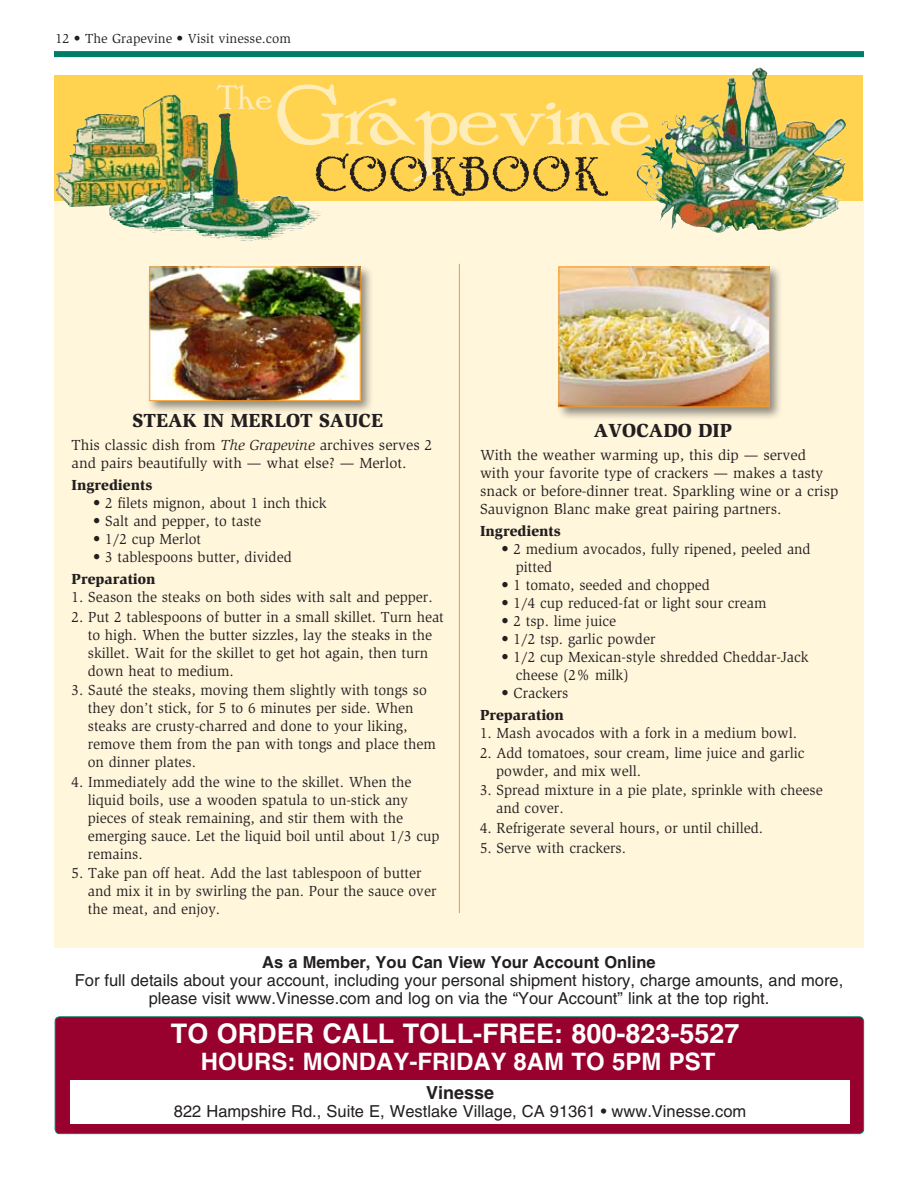
<style>
.page{position:relative;width:918px;height:1188px;background:#fff}
.page>*{position:absolute;margin:0;border:0;box-sizing:border-box;transform-origin:0 0}
.t1{font:90px "P22 Arts And Crafts Hunter";color:#ffedb9}
.t2{font:36px "P22 Arts And Crafts Hunter";color:#ffedb9}
.t3{font:700 27px "Helvetica LT Std";color:#fff}
.t4{font:700 24px "Helvetica LT Std";color:#fff}
.t5{font:900 19.5px "Slimbach Std";color:#231f20}
.t6{font:700 18px "Helvetica LT Std";color:#231f20}
.t7{font:16.5px/18.1px "Helvetica LT Std";color:#231f20;text-align:center}
.t8{font:700 16.5px "Helvetica LT Std";color:#231f20}
.t9{font:15px/18px "Slimbach Std";color:#231f20}
.t10{font:900 15px "Slimbach Std";color:#231f20}
.t11{font:13.5px "Slimbach Std";color:#231f20}
.s1{font-style:italic}
</style>
<div class="page">
<div style="left:54px;top:51px;width:810px;height:6px;background:#007d68"></div>
<div style="left:54px;top:182px;width:810px;height:766px;background:#fff6dc"></div>
<img style="left:54px;top:75px;width:808px;height:126px">
<svg style="left:316px;top:153px;width:292px;height:43px;background:#d0ab44"></svg>
<img style="left:82px;top:94px;width:92px;height:34px">
<img style="left:725px;top:68px;width:34px;height:77px">
<div style="left:55px;top:1017px;width:809px;height:117px;background:#98002e;border-radius:4px"></div>
<div style="left:55px;top:1016px;width:809px;height:118px;border:1px solid #007d68;border-radius:4px"></div>
<div style="left:70px;top:1080px;width:780px;height:43px;background:#fff"></div>
<hr style="left:459px;top:264px;width:1px;height:649px;background:#f8981d">
<div style="left:556px;top:264px;width:227px;height:156px;background:#231f20;opacity:.5"></div>
<img style="left:561px;top:269px;width:207px;height:136px">
<div style="left:559px;top:267px;width:211px;height:140px;border:1px solid #f8981d"></div>
<div style="left:147px;top:264px;width:227px;height:151px;background:#231f20;opacity:.5"></div>
<img style="left:151px;top:269px;width:208px;height:130px">
<div style="left:149px;top:267px;width:212px;height:134px;border:1px solid #f8981d"></div>
<p class="t11" style="left:56px;top:31px;width:237px">12 • The Grapevine • Visit vinesse.com</p>
<h2 class="t2" style="left:217px;top:78px;width:57px">The</h2>
<h1 class="t1" style="left:275px;top:65px;width:377px">Grapevine</h1>
<h3 class="t5" style="left:133px;top:408px;width:130px">STEAK IN MERL</h3>
<h3 class="t5" style="left:286px;top:408px;width:97px">OT SAUCE</h3>
<p class="t9" style="left:72px;top:436px;width:362px">This classic dish from <span class="s1">The Grapevine</span> archives serves 2 and pairs beautifully with — what else? — Merlot.</p>
<p class="t10" style="left:72px;top:476px;width:82px">Ingredients</p>
<p class="t9" style="left:93px;top:494px;width:235px">• 2 filets mignon, about 1 inch thick</p>
<p class="t9" style="left:93px;top:512px;width:169px">• Salt and pepper, to taste</p>
<p class="t9" style="left:93px;top:530px;width:109px">• 1/2 cup Merlot</p>
<p class="t9" style="left:93px;top:548px;width:200px">• 3 tablespoons butter, divided</p>
<p class="t10" style="left:72px;top:570px;width:86px">Preparation</p>
<p class="t9" style="left:72px;top:588px;width:363px">1. Season the steaks on both sides with salt and pepper.</p>
<p class="t9" style="left:88px;top:608px;width:358px;text-indent:-16px">2. Put 2 tablespoons of butter in a small skillet. Turn heat to high. When the butter sizzles, lay the steaks in the skillet. Wait for the skillet to get hot again, then turn down heat to medium.</p>
<p class="t9" style="left:88px;top:681px;width:349px;text-indent:-16px">3. Sauté the steaks, moving them slightly with tongs so they don’t stick, for 5 to 6 minutes per side. When steaks are crusty-charred and done to your liking, remove them from the pan with tongs and place them on dinner plates.</p>
<p class="t9" style="left:88px;top:773px;width:353px;text-indent:-16px">4. Immediately add the wine to the skillet. When the liquid boils, use a wooden spatula to un-stick any pieces of steak remaining, and stir them with the emerging sauce. Let the liquid boil until about 1/3 cup remains.</p>
<p class="t9" style="left:88px;top:865px;width:350px;text-indent:-16px">5. Take pan off heat. Add the last tablespoon of butter and mix it in by swirling the pan. Pour the sauce over the meat, and enjoy.</p>
<h3 class="t5" style="left:594px;top:418px;width:140px">AVOCADO DIP</h3>
<p class="t9" style="left:480px;top:446px;width:360px">With the weather warming up, this dip — served with your favorite type of crackers — makes a tasty snack or before-dinner treat. Sparkling wine or a crisp Sauvignon Blanc make great pairing partners.</p>
<p class="t10" style="left:480px;top:522px;width:82px">Ingredients</p>
<p class="t9" style="left:516px;top:540px;width:296px;text-indent:-14px">• 2 medium avocados, fully ripened, peeled and pitted</p>
<p class="t9" style="left:502px;top:576px;width:210px">• 1 tomato, seeded and chopped</p>
<p class="t9" style="left:502px;top:594px;width:266px">• 1/4 cup reduced-fat or light sour cream</p>
<p class="t9" style="left:502px;top:612px;width:116px">• 2 tsp. lime juice</p>
<p class="t9" style="left:502px;top:630px;width:155px">• 1/2 tsp. garlic powder</p>
<p class="t9" style="left:516px;top:648px;width:294px;text-indent:-14px">• 1/2 cup Mexican-style shredded Cheddar-Jack cheese (2% milk)</p>
<p class="t9" style="left:502px;top:684px;width:68px">• Crackers</p>
<p class="t10" style="left:480px;top:706px;width:86px">Preparation</p>
<p class="t9" style="left:480px;top:724px;width:319px">1. Mash avocados with a fork in a medium bowl.</p>
<p class="t9" style="left:496px;top:744px;width:310px;text-indent:-16px">2. Add tomatoes, sour cream, lime juice and garlic powder, and mix well.</p>
<p class="t9" style="left:496px;top:781px;width:328px;text-indent:-16px">3. Spread mixture in a pie plate, sprinkle with cheese and cover.</p>
<p class="t9" style="left:480px;top:819px;width:285px">4. Refrigerate several hours, or until chilled.</p>
<p class="t9" style="left:480px;top:839px;width:148px">5. Serve with crackers.</p>
<p class="t8" style="left:262px;top:952px;width:395px">As a Member, You Can View Your Account Online</p>
<p class="t7" style="left:75px;top:971px;width:770px">For full details about your account, including your personal shipment history, charge amounts, and more, please visit www.Vinesse.com and log on via the “Your Account” link at the top right.</p>
<h3 class="t3" style="left:171px;top:1017px;width:67px">TO ORD</h3>
<h3 class="t3" style="left:277px;top:1017px;width:65px">ER CALL</h3>
<h3 class="t3" style="left:403px;top:1017px;width:19px">TOLL</h3>
<h3 class="t3" style="left:473px;top:1017px;width:268px">-FREE: 800-823-5527</h3>
<h3 class="t4" style="left:201px;top:1047px;width:18px">HOURS</h3>
<h3 class="t4" style="left:288px;top:1047px;width:34px">: MONDAY</h3>
<h3 class="t4" style="left:410px;top:1047px;width:36px">-FRIDAY</h3>
<h3 class="t4" style="left:514px;top:1047px;width:172px">8AM TO 5PM PST</h3>
<p class="t6" style="left:426px;top:1082px;width:70px">Vinesse</p>
<p class="t7" style="left:174px;top:1102px;width:574px">822 Hampshire Rd., Suite E, Westlake Village, CA 91361 • www.Vinesse.com</p>
</div>
